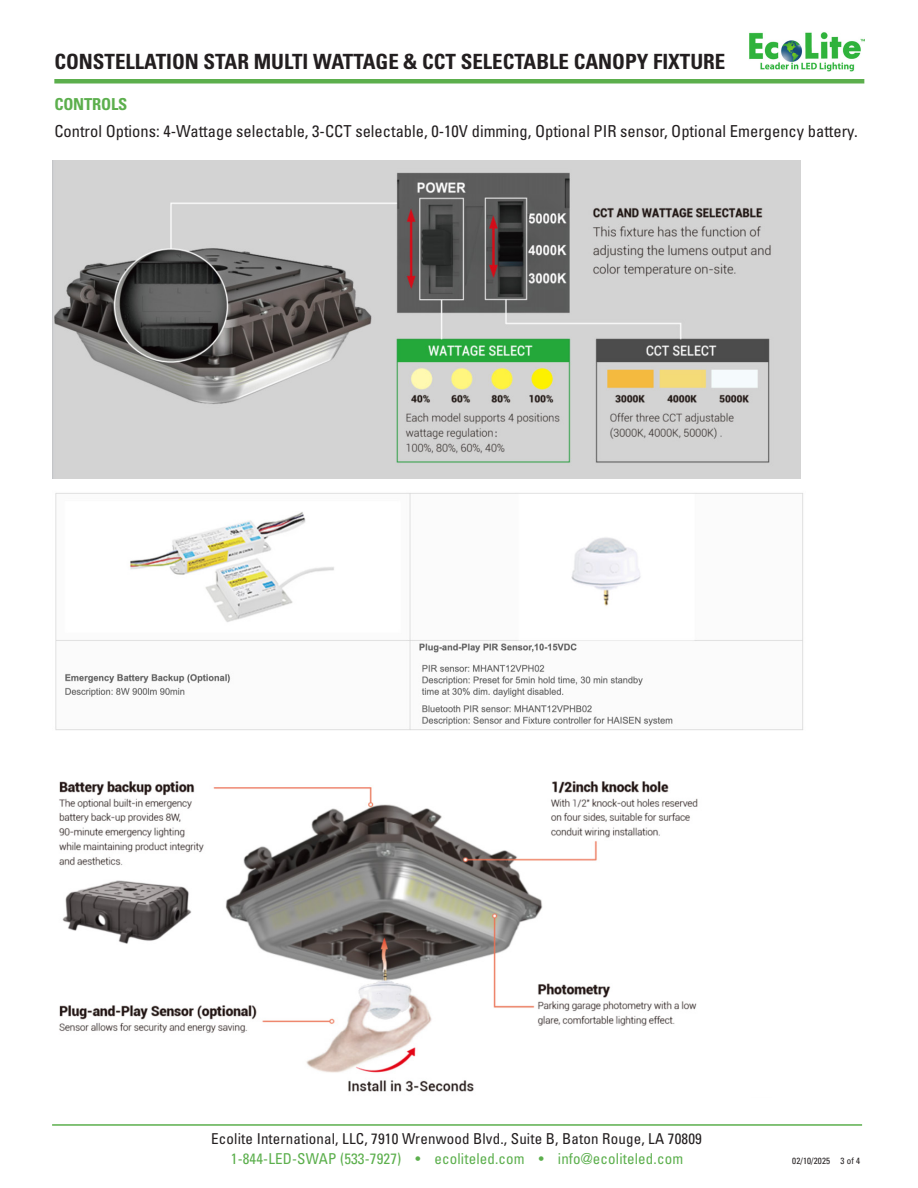
<style>
.page{position:relative;width:918px;height:1188px;background:#fff}
.page>*{position:absolute;margin:0;border:0;box-sizing:border-box;transform-origin:0 0}
.t1{font:700 condensed 21px "Univers LT Std";color:#231f20}
.t2{font:condensed 16.5px "Univers LT Std";color:#231f20}
.t3{font:700 condensed 16.5px "Univers LT Std";letter-spacing:-.01em;color:#5caf4d}
.t4{font:condensed 15px "Univers LT Std";letter-spacing:.01em;color:#231f20}
.t5{font:condensed 15px "Univers LT Std";letter-spacing:.01em;color:#5caf4d}
.t6{font:condensed 9px "Univers LT Std";letter-spacing:.01em;color:#231f20}
</style>
<div class="page">
<div style="left:54px;top:79px;width:810px;height:5px;background:#5caf4d"></div>
<hr style="left:52px;top:1124px;width:810px;height:2px;background:#5caf4d">
<img style="left:749px;top:32px;width:116px;height:39px">
<img style="left:52px;top:160px;width:748px;height:319px">
<img style="left:55px;top:493px;width:748px;height:237px">
<img style="left:59px;top:781px;width:639px;height:311px">
<p class="t1" style="left:54px;top:48px;width:673px">CONSTELLATION STAR MULTI WATTAGE &amp; CCT SELECTABLE CANOPY FIXTURE</p>
<p class="t3" style="left:54px;top:94px;width:75px">CONTROLS</p>
<p class="t2" style="left:54px;top:121px;width:805px">Control Options: 4-Wattage selectable, 3-CCT selectable, 0-10V dimming, Optional PIR sensor, Optional Emergency battery.</p>
<p class="t4" style="left:211px;top:1129px;width:492px">Ecolite International, LLC, 7910 Wrenwood Blvd., Suite B, Baton Rouge, LA 70809</p>
<p class="t5" style="left:231px;top:1149px;width:454px">1-844-LED-SWAP (533-7927) • ecoliteled.com • info@ecoliteled.com</p>
<p class="t6" style="left:792px;top:1155px;width:69px">02/10/2025 3 of 4</p>
</div>
